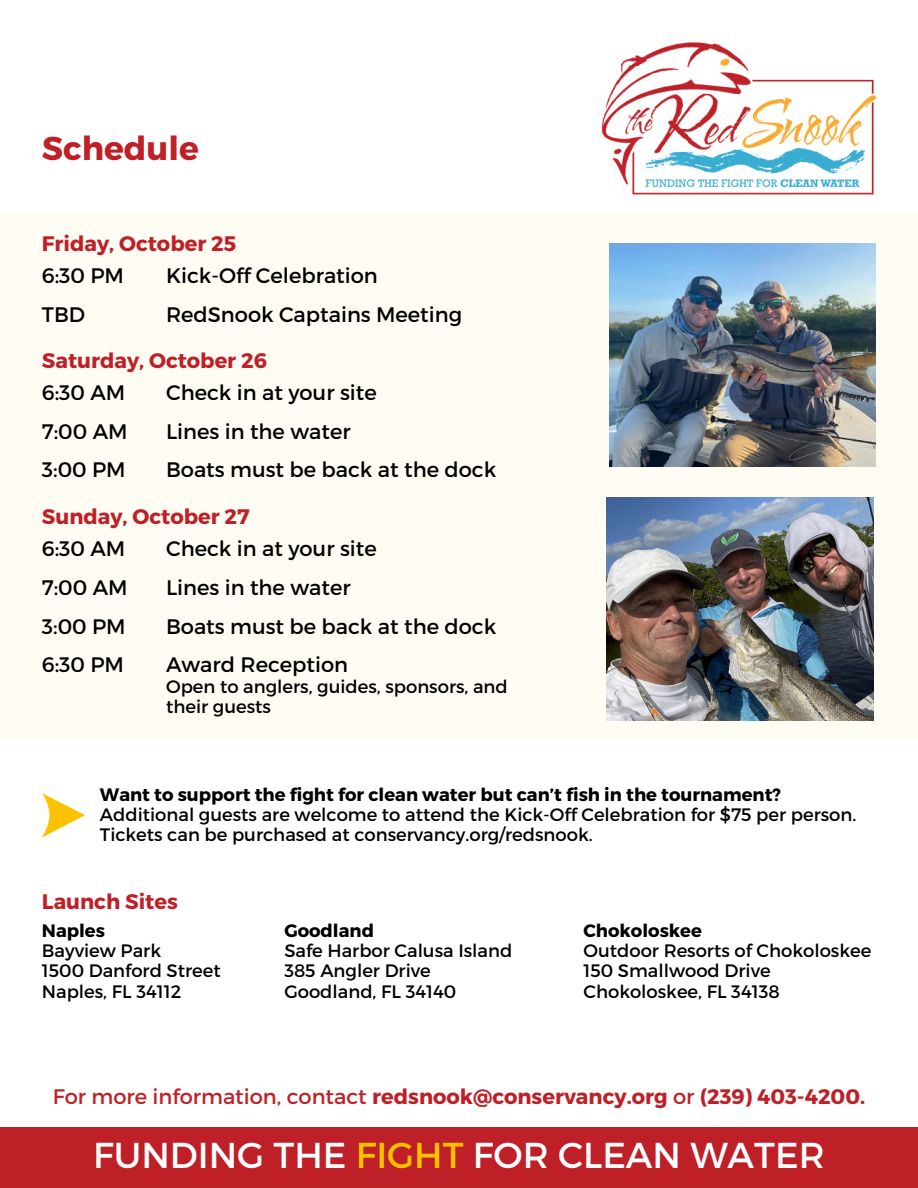
<style>
.page{position:relative;width:918px;height:1188px;background:#fff}
.page>*{position:absolute;margin:0;border:0;box-sizing:border-box;transform-origin:0 0}
.t1{font:36px "Montserrat";color:#fff}
.t2{font:700 33px "Montserrat";color:#bf2027}
.t3{font:21px/38.7px "Montserrat";color:#000}
.t4{font:700 21px "Montserrat";color:#bf2027}
.t5{font:18px/20.2px "Montserrat";color:#000}
.t6{font:700 18px "Montserrat";color:#000}
.s1{font-weight:400}
.s2{color:#fcc200}
</style>
<div class="page">
<div style="left:0;top:1127px;width:918px;height:61px;background:#bf2027"></div>
<div style="left:0;top:214px;width:918px;height:525px;background:#fefcf3"></div>
<img style="left:609px;top:243px;width:267px;height:223px">
<img style="left:607px;top:497px;width:266px;height:223px">
<svg style="left:42px;top:793px;width:43px;height:44px"></svg>
<img style="left:601px;top:42px;width:276px;height:153px">
<h2 class="t2" style="left:42px;top:128px;width:158px">Schedule</h2>
<p class="t4" style="left:42px;top:230px;width:196px">Friday, October 25</p>
<p class="t3" style="left:42px;top:257px;width:84px">6:30 PM<br>TBD</p>
<p class="t4" style="left:42px;top:347px;width:227px">Saturday, October 26</p>
<p class="t3" style="left:42px;top:373px;width:87px">6:30 AM<br>7:00 AM</p>
<p class="t3" style="left:166px;top:257px;width:298px">Kick-Off Celebration<br>RedSnook Captains Meeting</p>
<p class="t3" style="left:166px;top:373px;width:212px">Check in at your site<br>Lines in the water</p>
<p class="t3" style="left:42px;top:450px;width:85px">3:00 PM</p>
<p class="t3" style="left:166px;top:450px;width:332px">Boats must be back at the dock</p>
<p class="t4" style="left:42px;top:503px;width:209px">Sunday, October 27</p>
<p class="t3" style="left:42px;top:529px;width:87px">6:30 AM<br>7:00 AM</p>
<p class="t3" style="left:166px;top:529px;width:212px">Check in at your site<br>Lines in the water</p>
<p class="t3" style="left:42px;top:607px;width:85px">3:00 PM<br>6:30 PM</p>
<p class="t3" style="left:166px;top:607px;width:332px">Boats must be back at the dock<br>Award Reception</p>
<p class="t5" style="left:166px;top:676px;width:343px">Open to anglers, guides, sponsors, and their guests</p>
<p class="t6" style="left:100px;top:783px;width:683px">Want to support the fight for clean water but can’t fish in the tournament?</p>
<p class="t5" style="left:100px;top:804px;width:758px">Additional guests are welcome to attend the Kick-Off Celebration for $75 per person.<br>Tickets can be purchased at conservancy.org/redsnook.</p>
<p class="t4" style="left:42px;top:889px;width:137px">Launch Sites</p>
<p class="t6" style="left:42px;top:919px;width:65px">Naples</p>
<p class="t5" style="left:42px;top:941px;width:180px">Bayview Park<br>1500 Danford Street<br>Naples, FL 34112</p>
<p class="t6" style="left:284px;top:919px;width:91px">Goodland</p>
<p class="t5" style="left:284px;top:941px;width:230px">Safe Harbor Calusa Island<br>385 Angler Drive<br>Goodland, FL 34140</p>
<p class="t6" style="left:584px;top:919px;width:120px">Chokoloskee</p>
<p class="t5" style="left:584px;top:941px;width:289px">Outdoor Resorts of Chokoloskee<br>150 Smallwood Drive<br>Chokoloskee, FL 34138</p>
<p class="t4" style="left:53px;top:1084px;width:814px"><span class="s1">For more information, contact</span> redsnook@conservancy.org <span class="s1">or</span> (239) 403-4200.</p>
<h1 class="t1" style="left:93px;top:1133px;width:733px">FUNDING THE <span class="s2">FIGHT</span> FOR CLEAN WATER</h1>
</div>
